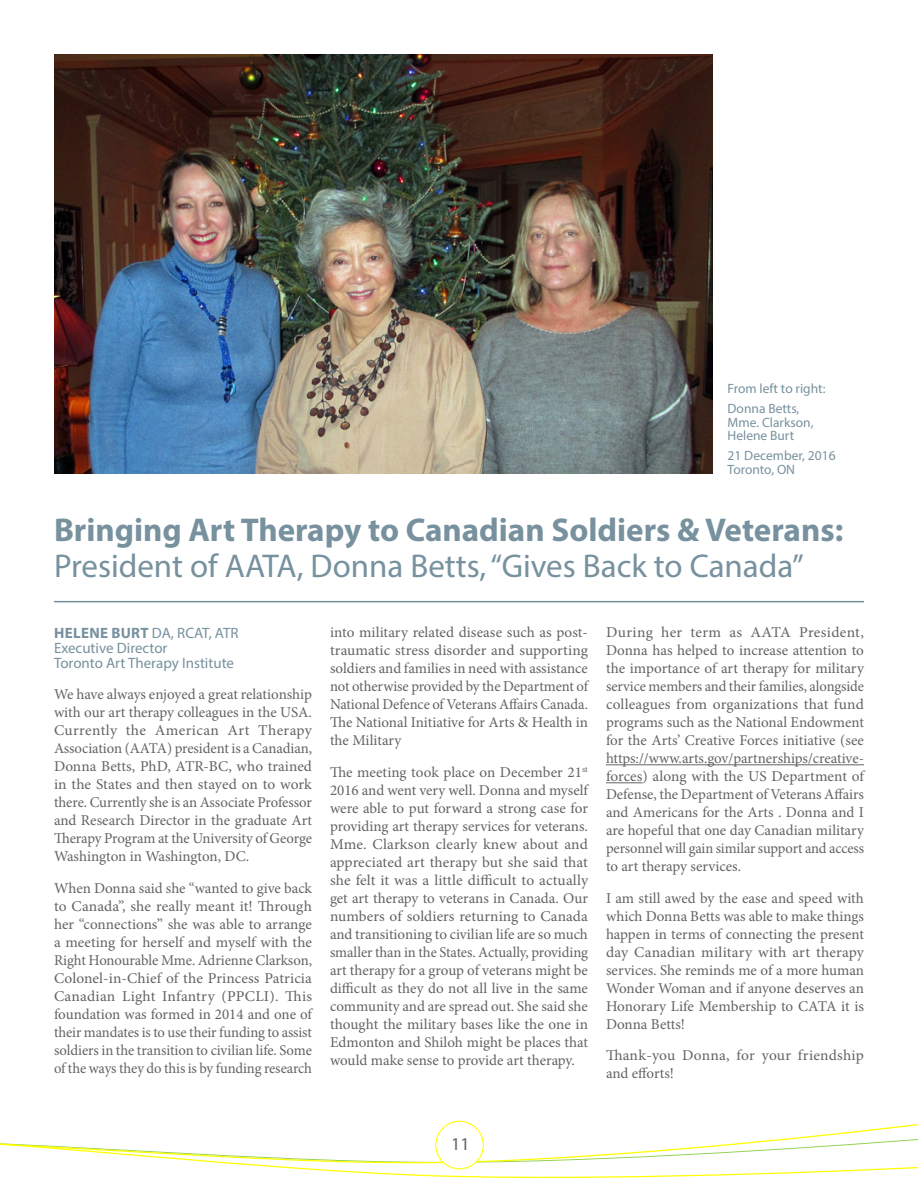
<style>
.page{position:relative;width:918px;height:1188px;background:#fff}
.page>*{position:absolute;margin:0;border:0;box-sizing:border-box;transform-origin:0 0}
.t1{font:700 33px/36px "Myriad Pro";color:#77919e}
.t2{font:18px "Myriad Pro";color:#636366}
.body_text{font:15px/18px "Minion Pro";letter-spacing:-.005em;color:#636366;text-align:justify}
.t3{font:15px "Myriad Pro";color:#77919e}
.t4{font:13.5px/13.5px "Myriad Pro";color:#77919e}
.s1{font-weight:400}
.s2{font-weight:700}
</style>
<div class="page">
<svg style="left:0;top:1120px;width:918px;height:58px"></svg>
<div style="left:436px;top:1121px;width:47px;height:48px;background:#fff;border-radius:50%"></div>
<div style="left:435px;top:1121px;width:49px;height:48px;border:1px solid #ff0;border-radius:50%"></div>
<hr style="left:54px;top:601px;width:810px;height:1px;background:#77919e">
<hr style="left:606px;top:764px;width:258px;height:1px;background:#636366">
<hr style="left:606px;top:782px;width:37px;height:1px;background:#636366">
<img style="left:54px;top:54px;width:659px;height:420px">
<p class="t4" style="left:728px;top:381px;width:99px">From left to right:</p>
<p class="t4" style="left:728px;top:402px;width:87px">Donna Betts,<br>Mme. Clarkson,<br>Helene Burt</p>
<p class="t4" style="left:728px;top:449px;width:110px">21 December, 2016<br>Toronto, ON</p>
<p class="t1" style="left:54px;top:511px;width:791px">Bringing Art Therapy to Canadian Soldiers &amp; Veterans:<br><span class="s1">President of AATA, Donna Betts, “Gives Back to Canada”</span></p>
<p class="t3" style="left:54px;top:623px;width:186px"><span class="s2">HELENE BURT</span> DA, RCAT, ATR</p>
<p class="t3" style="left:54px;top:638px;width:115px">Executive Director</p>
<p class="t3" style="left:54px;top:653px;width:182px">Toronto Art Therapy Institute</p>
<p class="body_text" style="left:54px;top:685px;width:260px">We have always enjoyed a great relationship with our art therapy colleagues in the USA.<br>Currently the American Art Therapy Association (AATA) president is a Canadian, Donna Betts, PhD, ATR-BC, who trained in the States and then stayed on to work there. Currently she is an Associate Professor and Research Director in the graduate Art Therapy Program at the University of George Washington in Washington, DC.</p>
<p class="body_text" style="left:54px;top:879px;width:260px">When Donna said she “wanted to give back to Canada”, she really meant it! Through her “connections” she was able to arrange a meeting for herself and myself with the Right Honourable Mme. Adrienne Clarkson, Colonel-in-Chief of the Princess Patricia Canadian Light Infantry (PPCLI). This foundation was formed in 2014 and one of their mandates is to use their funding to assist soldiers in the transition to civilian life. Some of the ways they do this is by funding research</p>
<p class="body_text" style="left:330px;top:624px;width:260px">into military related disease such as post&shy;traumatic stress disorder and supporting soldiers and families in need with assistance not otherwise provided by the Department of National Defence of Veterans Affairs Canada.<br>The National Initiative for Arts &amp; Health in the Military</p>
<p class="body_text" style="left:330px;top:763px;width:260px">The meeting took place on December 21<sup>st </sup>2016 and went very well. Donna and myself were able to put forward a strong case for providing art therapy services for veterans.<br>Mme. Clarkson clearly knew about and appreciated art therapy but she said that she felt it was a little difficult to actually get art therapy to veterans in Canada. Our numbers of soldiers returning to Canada and transitioning to civilian life are so much smaller than in the States. Actually, providing art therapy for a group of veterans might be difficult as they do not all live in the same community and are spread out. She said she thought the military bases like the one in Edmonton and Shiloh might be places that would make sense to provide art therapy.</p>
<p class="body_text" style="left:606px;top:624px;width:260px">During her term as AATA President, Donna has helped to increase attention to the importance of art therapy for military service members and their families, alongside colleagues from organizations that fund programs such as the National Endowment for the Arts’ Creative Forces initiative (see https://www.arts.gov/partnerships/creative&shy;forces) along with the US Department of Defense, the Department of Veterans Affairs and Americans for the Arts . Donna and I are hopeful that one day Canadian military personnel will gain similar support and access to art therapy services.</p>
<p class="body_text" style="left:606px;top:889px;width:260px">I am still awed by the ease and speed with which Donna Betts was able to make things happen in terms of connecting the present day Canadian military with art therapy services. She reminds me of a more human Wonder Woman and if anyone deserves an Honorary Life Membership to CATA it is Donna Betts!</p>
<p class="body_text" style="left:606px;top:1047px;width:259px">Thank-you Donna, for your friendship and efforts!</p>
<p class="t2" style="left:451px;top:1133px;width:20px">11</p>
</div>
